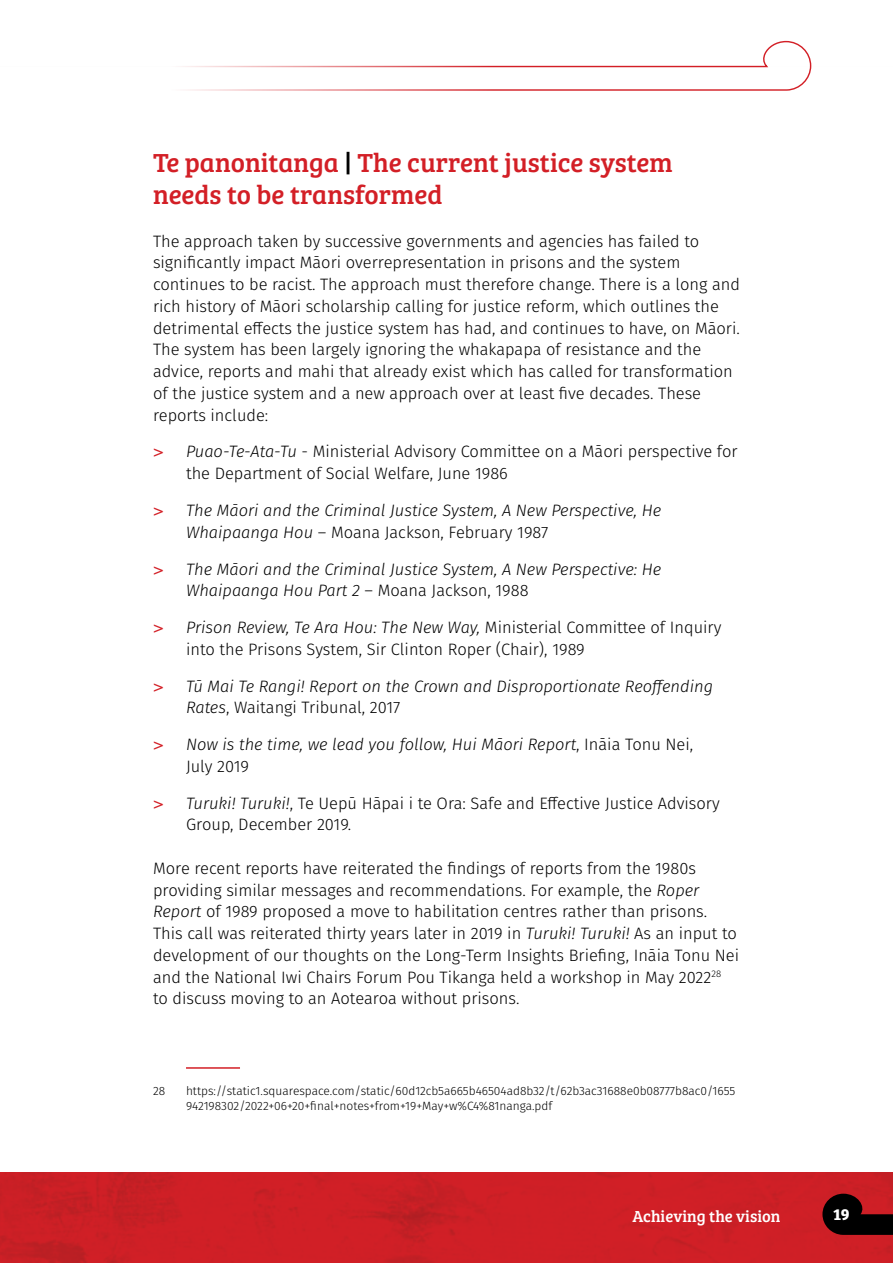
<style>
.page{position:relative;width:893px;height:1263px;background:#fff}
.page>*{position:absolute;margin:0;border:0;box-sizing:border-box;transform-origin:0 0}
.t1{font:27px/31.5px "Bree Serif";color:#d31f26}
.t2{font:300 16.5px/21.8px "Fira Sans";color:#000}
.t3{font:italic 300 16.5px/21.8px "Fira Sans";color:#000}
.t4{font:16.5px "Bree Serif";color:#fff}
.t5{font:700 16.5px "Bree Serif";color:#fff}
.t6{font:300 12px/15px "Fira Sans";color:#000}
.s1{color:#000}
.s2{font-style:italic}
.s3{font-style:normal}
</style>
<div class="page">
<img style="left:0;top:1173px;width:893px;height:90px">
<svg style="left:822px;top:1194px;width:71px;height:41px;background:#3e090b"></svg>
<svg style="left:182px;top:40px;width:630px;height:51px"></svg>
<hr style="left:186px;top:1067px;width:54px;height:2px;background:#d31f26">
<h1 class="t1" style="left:153px;top:146px;width:521px">Te panonitanga <span class="s1">|</span> The current justice system needs to be transformed</h1>
<p class="t2" style="left:153px;top:230px;width:588px">The approach taken by successive governments and agencies has failed to significantly impact Māori overrepresentation in prisons and the system continues to be racist. The approach must therefore change. There is a long and rich history of Māori scholarship calling for justice reform, which outlines the detrimental effects the justice system has had, and continues to have, on Māori.<br>The system has been largely ignoring the whakapapa of resistance and the advice, reports and mahi that already exist which has called for transformation of the justice system and a new approach over at least five decades. These reports include:</p>
<p class="t2" style="left:186px;top:441px;width:553px"><span class="s2">Puao-Te-Ata-Tu</span> - Ministerial Advisory Committee on a Māori perspective for the Department of Social Welfare, June 1986</p>
<p class="t3" style="left:186px;top:499px;width:477px">The Māori and the Criminal Justice System, A New Perspective, He<br>Whaipaanga Hou <span class="s3">– Moana Jackson, February 1987</span></p>
<p class="t3" style="left:186px;top:558px;width:477px">The Māori and the Criminal Justice System, A New Perspective: He<br>Whaipaanga Hou Part 2 <span class="s3">– Moana Jackson, 1988</span></p>
<p class="t2" style="left:186px;top:616px;width:537px"><span class="s2">Prison Review, Te Ara Hou: The New Way,</span> Ministerial Committee of Inquiry into the Prisons System, Sir Clinton Roper (Chair), 1989</p>
<p class="t3" style="left:186px;top:675px;width:529px">Tū Mai Te Rangi! Report on the Crown and Disproportionate Reoffending<br>Rates<span class="s3">, Waitangi Tribunal, 2017</span></p>
<p class="t3" style="left:186px;top:733px;width:509px">Now is the time, we lead you follow, Hui Māori Report<span class="s3">, Ināia Tonu Nei,<br>July 2019</span></p>
<p class="t2" style="left:186px;top:792px;width:535px"><span class="s2">Turuki! Turuki!</span>, Te Uepū Hāpai i te Ora: Safe and Effective Justice Advisory<br>Group, December 2019.</p>
<p class="t2" style="left:153px;top:857px;width:588px">More recent reports have reiterated the findings of reports from the 1980s providing similar messages and recommendations. For example, the <span class="s2">Roper Report</span> of 1989 proposed a move to habilitation centres rather than prisons.<br>This call was reiterated thirty years later in 2019 in <span class="s2">Turuki! Turuki!</span> As an input to development of our thoughts on the Long-Term Insights Briefing, Ināia Tonu Nei and the National Iwi Chairs Forum Pou Tikanga held a workshop in May 2022<sup>28 </sup>to discuss moving to an Aotearoa without prisons.</p>
<p class="t6" style="left:153px;top:1083px;width:14px">28</p>
<p class="t6" style="left:186px;top:1083px;width:551px">https://static1.squarespace.com/static/60d12cb5a665b46504ad8b32/t/62b3ac31688e0b08777b8ac0/1655<br>942198302/2022+06+20+final+notes+from+19+May+w%C4%81nanga.pdf</p>
<p class="t4" style="left:632px;top:1204px;width:150px">Achieving the vision</p>
<p class="t5" style="left:833px;top:1202px;width:18px">19</p>
</div>
